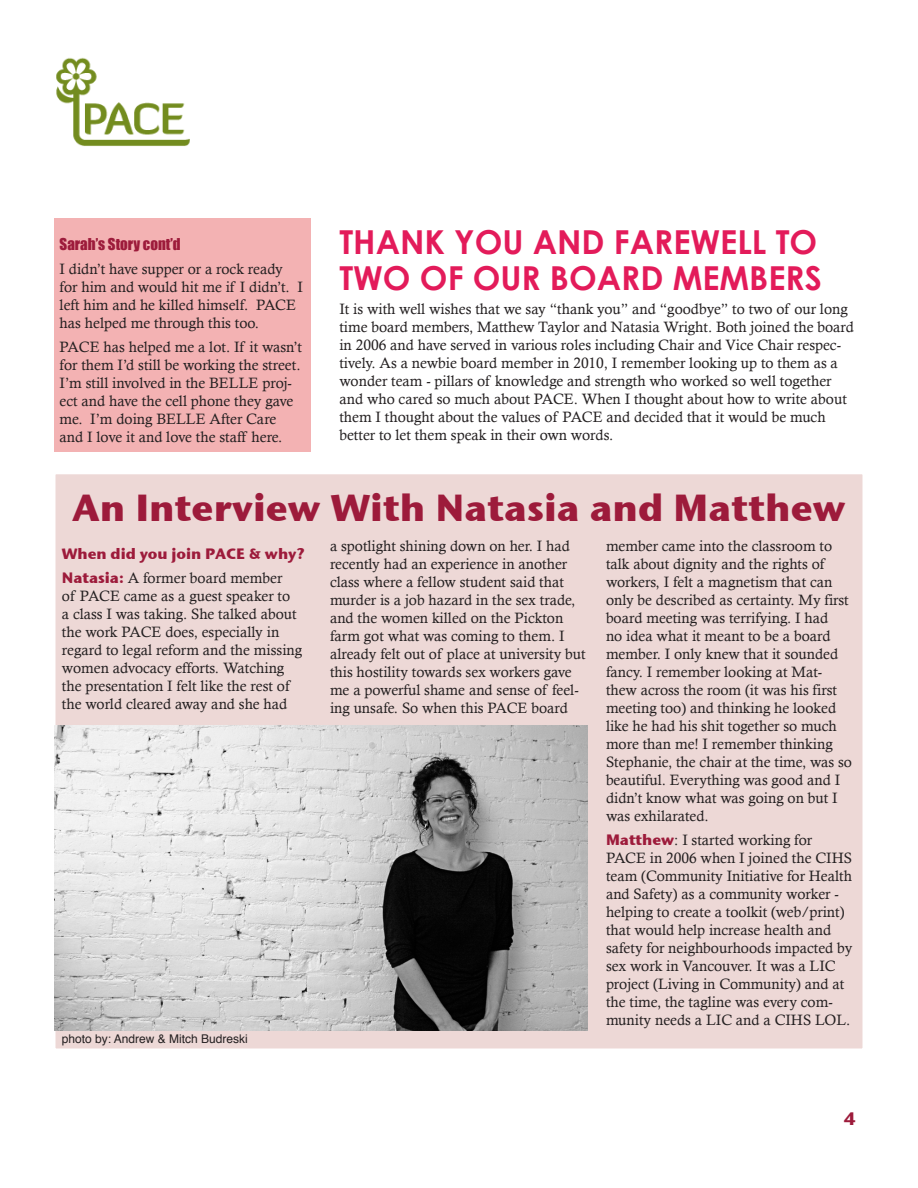
<style>
.page{position:relative;width:918px;height:1188px;background:#fff}
.page>*{position:absolute;margin:0;border:0;box-sizing:border-box;transform-origin:0 0}
.t1{font:700 37.5px "Stone Sans ITC";color:#9d1b3b}
.body{font:700 33px/36px "Century Gothic";color:#e31b5a}
.t2{font:700 18px "Stone Sans ITC";color:#9d1b3b}
.body-2{font:15px/18px "Calisto";color:#231f20}
.body-3{font:700 15px "Stone Sans ITC";letter-spacing:-.005em;color:#9d1b3b}
.body-4{font:15px "Impact";color:#9d1b3b}
.t3{font:12px "Helvetica";color:#231f20}
.s1{font-family:"Stone Sans ITC";font-weight:700;color:#9d1b3b}
</style>
<div class="page">
<img style="left:56px;top:57px;width:134px;height:89px">
<div style="left:54px;top:473px;width:810px;height:577px;background:#edd8d6;border:2px solid #fff"></div>
<div style="left:55px;top:218px;width:256px;height:234px;background:#f3b2b3"></div>
<img style="left:54px;top:725px;width:534px;height:305px">
<p class="body-4" style="left:60px;top:233px;width:123px">Sarah’s Story cont’d</p>
<p class="body-2" style="left:60px;top:260px;width:245px">I didn’t have supper or a rock ready for him and would hit me if I didn’t. I left him and he killed himself. PACE has helped me through this too.</p>
<p class="body-2" style="left:60px;top:338px;width:244px">PACE has helped me a lot. If it wasn’t for them I’d still be working the street.<br>I’m still involved in the BELLE proj&shy;ect and have the cell phone they gave me. I’m doing BELLE After Care and I love it and love the staff here.</p>
<p class="body" style="left:339px;top:224px;width:484px">THANK YOU AND FAREWELL TO<br>TWO OF OUR BOARD MEMBERS</p>
<p class="body-2" style="left:339px;top:300px;width:516px">It is with well wishes that we say “thank you” and “goodbye” to two of our long time board members, Matthew Taylor and Natasia Wright. Both joined the board in 2006 and have served in various roles including Chair and Vice Chair respec&shy;tively. As a newbie board member in 2010, I remember looking up to them as a wonder team - pillars of knowledge and strength who worked so well together and who cared so much about PACE. When I thought about how to write about them I thought about the values of PACE and decided that it would be much better to let them speak in their own words.</p>
<p class="t1" style="left:72px;top:474px;width:775px">An Interview With Natasia and Matthew</p>
<p class="body-3" style="left:62px;top:540px;width:244px">When did you join PACE &amp; why?</p>
<p class="body-2" style="left:62px;top:568px;width:242px"><span class="s1">Natasia:</span> A former board member<br>of PACE came as a guest speaker to<br>a class I was taking. She talked about the work PACE does, especially in regard to legal reform and the missing women advocacy efforts. Watching the presentation I felt like the rest of the world cleared away and she had</p>
<p class="t3" style="left:62px;top:1029px;width:188px">photo by: Andrew &amp; Mitch Budreski</p>
<p class="body-2" style="left:330px;top:536px;width:257px">a spotlight shining down on her. I had recently had an experience in another class where a fellow student said that murder is a job hazard in the sex trade, and the women killed on the Pickton farm got what was coming to them. I already felt out of place at university but this hostility towards sex workers gave me a powerful shame and sense of feel&shy;ing unsafe. So when this PACE board</p>
<p class="body-2" style="left:606px;top:536px;width:247px">member came into the classroom to talk about dignity and the rights of workers, I felt a magnetism that can only be described as certainty. My first board meeting was terrifying. I had<br>no idea what it meant to be a board member. I only knew that it sounded fancy. I remember looking at Mat&shy;thew across the room (it was his first meeting too) and thinking he looked like he had his shit together so much more than me! I remember thinking Stephanie, the chair at the time, was so beautiful. Everything was good and I didn’t know what was going on but I was exhilarated.</p>
<p class="body-2" style="left:606px;top:830px;width:248px"><span class="s1">Matthew</span>: I started working for PACE in 2006 when I joined the CIHS team (Community Initiative for Health and Safety) as a community worker - helping to create a toolkit (web/print) that would help increase health and safety for neighbourhoods impacted by sex work in Vancouver. It was a LIC project (Living in Community) and at the time, the tagline was every com&shy;munity needs a LIC and a CIHS LOL.</p>
<p class="t2" style="left:844px;top:1103px;width:14px">4</p>
</div>
